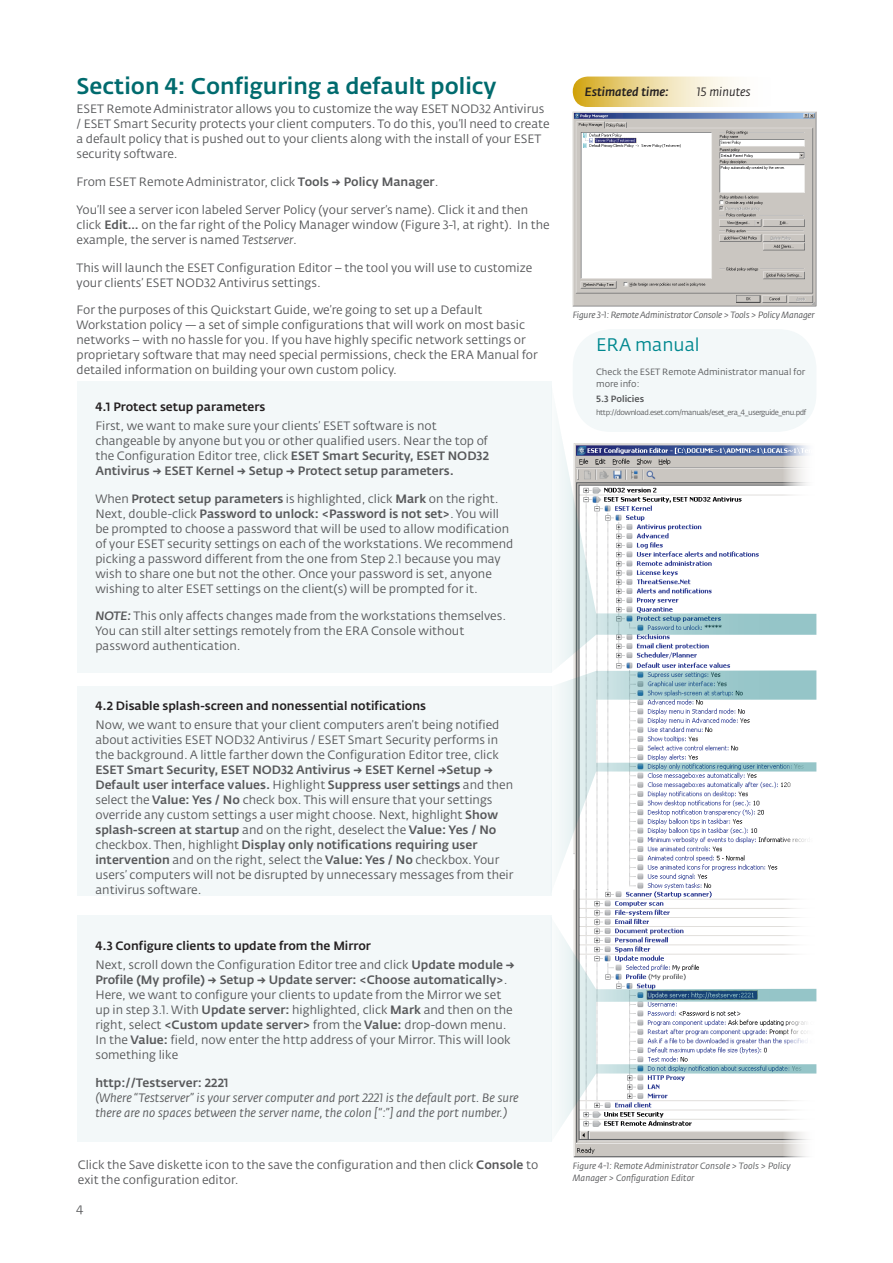
<style>
.page{position:relative;width:893px;height:1263px;background:#fff}
.page>*{position:absolute;margin:0;border:0;box-sizing:border-box;transform-origin:0 0}
.t1{font:500 22.5px "Fedra Sans Alt Pro";color:#006b6e}
.t2{font:18px "Fedra Sans Alt Pro";color:#00888f}
.t3{font:12px/15px "Fedra Sans Alt Pro";color:#57585a}
.t4{font:italic 12px/15px "Fedra Sans Alt Pro";color:#57585a}
.t5{font:500 12px "Fedra Sans Alt Pro";color:#231f20}
.t6{font:500 12px "Fedra Sans Alt Pro";color:#57585a}
.t7{font:italic 500 12px "Fedra Sans Alt Pro";color:#231f20}
.t8{font:italic 12px "Fedra Sans Alt Pro";color:#231f20}
.t9{font:italic 9px/12px "Fedra Sans Alt Pro";color:#57585a}
.t10{font:italic 9px "Fedra Sans Alt Pro";letter-spacing:-.02em;color:#57585a}
.t11{font:9px/12px "Fedra Sans Alt Pro";color:#57585a}
.t12{font:500 9px "Fedra Sans Alt Pro";color:#57585a}
.t13{font:7.5px "Fedra Sans Alt Pro";letter-spacing:-.06em;color:#57585a}
.s1{font-weight:500}
.s2{font-style:italic}
.s3{font-weight:500;font-style:italic}
.s4{font-weight:500;color:#231f20}
</style>
<div class="page">
<div style="left:573px;top:329px;width:243px;height:103px;background:#f3f8f9;border-radius:38px"></div>
<div style="left:77px;top:916px;width:474px;height:226px;background:#f3f8f9"></div>
<div style="left:77px;top:686px;width:474px;height:210px;background:#f3f8f9"></div>
<div style="left:77px;top:381px;width:474px;height:292px;background:#f3f8f9"></div>
<img style="left:573px;top:895px;width:235px;height:263px">
<svg style="left:573px;top:77px;width:209px;height:30px"></svg>
<img style="left:573px;top:112px;width:243px;height:194px">
<svg style="left:551px;top:384px;width:265px;height:286px"></svg>
<svg style="left:551px;top:670px;width:265px;height:225px"></svg>
<svg style="left:551px;top:916px;width:265px;height:226px"></svg>
<h1 class="t1" style="left:77px;top:72px;width:422px">Section 4: Configuring a default policy</h1>
<p class="t3" style="left:77px;top:102px;width:475px">ESET Remote Administrator allows you to customize the way ESET NOD32 Antivirus / ESET Smart Security protects your client computers. To do this, you’ll need to create a default policy that is pushed out to your clients along with the install of your ESET security software.</p>
<p class="t3" style="left:77px;top:175px;width:363px">From ESET Remote Administrator, click <span class="s1">Tools → Policy Manager</span>.</p>
<p class="t3" style="left:77px;top:202px;width:475px">You’ll see a server icon labeled Server Policy (your server’s name). Click it and then click <span class="s1">Edit…</span> on the far right of the Policy Manager window (Figure 3-1, at right). In the example, the server is named <span class="s2">Testserver</span>.</p>
<p class="t3" style="left:77px;top:260px;width:457px">This will launch the ESET Configuration Editor – the tool you will use to customize your clients’ ESET NOD32 Antivirus settings.</p>
<p class="t3" style="left:77px;top:303px;width:463px">For the purposes of this Quickstart Guide, we’re going to set up a Default Workstation policy — a set of simple configurations that will work on most basic networks – with no hassle for you. If you have highly specific network settings or proprietary software that may need special permissions, check the ERA Manual for detailed information on building your own custom policy.</p>
<p class="t10" style="left:573px;top:310px;width:243px">Figure 3-1: Remote Administrator Console &gt; Tools &gt; Policy Manager</p>
<p class="t7" style="left:585px;top:84px;width:85px">Estimated time:</p>
<p class="t8" style="left:697px;top:84px;width:55px">15 minutes</p>
<h2 class="t2" style="left:596px;top:333px;width:105px">ERA manual</h2>
<p class="t11" style="left:596px;top:366px;width:211px">Check the ESET Remote Administrator manual for more info:</p>
<p class="t12" style="left:596px;top:394px;width:50px">5.3 Policies</p>
<p class="t13" style="left:596px;top:408px;width:212px">http://download.eset.com/manuals/eset_era_4_userguide_enu.pdf</p>
<p class="t5" style="left:95px;top:399px;width:171px">4.1 Protect setup parameters</p>
<p class="t3" style="left:95px;top:418px;width:395px">First, we want to make sure your clients’ ESET software is not changeable by anyone but you or other qualified users. Near the top of the Configuration Editor tree, click <span class="s1">ESET Smart Security, ESET NOD32<br>Antivirus → ESET Kernel → Setup → Protect setup parameters.</span></p>
<p class="t3" style="left:95px;top:491px;width:419px">When <span class="s1">Protect setup parameters</span> is highlighted, click <span class="s1">Mark</span> on the right.<br>Next, double-click <span class="s1">Password to unlock: &lt;Password is not set&gt;</span>. You will be prompted to choose a password that will be used to allow modification of your ESET security settings on each of the workstations. We recommend picking a password different from the one from Step 2.1 because you may wish to share one but not the other. Once your password is set, anyone wishing to alter ESET settings on the client(s) will be prompted for it.</p>
<p class="t3" style="left:95px;top:609px;width:412px"><span class="s3">NOTE:</span> This only affects changes made from the workstations themselves.<br>You can still alter settings remotely from the ERA Console without password authentication.</p>
<p class="t5" style="left:95px;top:698px;width:332px">4.2 Disable splash-screen and nonessential notifications</p>
<p class="t3" style="left:95px;top:718px;width:405px;text-align:justify">Now, we want to ensure that your client computers aren’t being notified about activities ESET NOD32 Antivirus / ESET Smart Security performs in the background. A little farther down the Configuration Editor tree, click</p>
<p class="t3" style="left:95px;top:763px;width:420px"><span class="s1">ESET Smart Security, ESET NOD32 Antivirus → ESET Kernel →Setup → Default user interface values.</span> Highlight <span class="s1">Suppress user settings</span> and then select the <span class="s1">Value: Yes / No</span> check box. This will ensure that your settings override any custom settings a user might choose. Next, highlight <span class="s1">Show splash-screen at startup</span> and on the right, deselect the <span class="s1">Value: Yes / No </span>checkbox. Then, highlight <span class="s1">Display only notifications requiring user intervention</span> and on the right, select the <span class="s1">Value: Yes / No</span> checkbox. Your users’ computers will not be disrupted by unnecessary messages from their antivirus software.</p>
<p class="t3" style="left:95px;top:936px;width:421px;line-height:19.2px"><span class="s4">4.3 Configure clients to update from the Mirror<br></span>Next, scroll down the Configuration Editor tree and click <span class="s1">Update module →</span></p>
<p class="t3" style="left:95px;top:973px;width:419px"><span class="s1">Profile (My profile) → Setup → Update server: &lt;Choose automatically&gt;</span>.<br>Here, we want to configure your clients to update from the Mirror we set up in step 3.1. With <span class="s1">Update server:</span> highlighted, click <span class="s1">Mark</span> and then on the right, select <span class="s1">&lt;Custom update server&gt;</span> from the <span class="s1">Value:</span> drop-down menu.<br>In the <span class="s1">Value:</span> field, now enter the http address of your Mirror. This will look something like</p>
<p class="t6" style="left:95px;top:1075px;width:134px">http://Testserver: 2221</p>
<p class="t4" style="left:95px;top:1090px;width:425px">(Where “Testserver” is your server computer and port 2221 is the default port. Be sure there are no spaces between the server name, the colon [“:”] and the port number.)</p>
<p class="t3" style="left:78px;top:1157px;width:462px">Click the Save diskette icon to the save the configuration and then click <span class="s1">Console</span> to exit the configuration editor.</p>
<p class="t3" style="left:77px;top:1203px;width:9px">4</p>
<p class="t9" style="left:573px;top:1160px;width:220px">Figure 4-1: Remote Administrator Console &gt; Tools &gt; Policy<br>Manager &gt; Configuration Editor</p>
</div>
